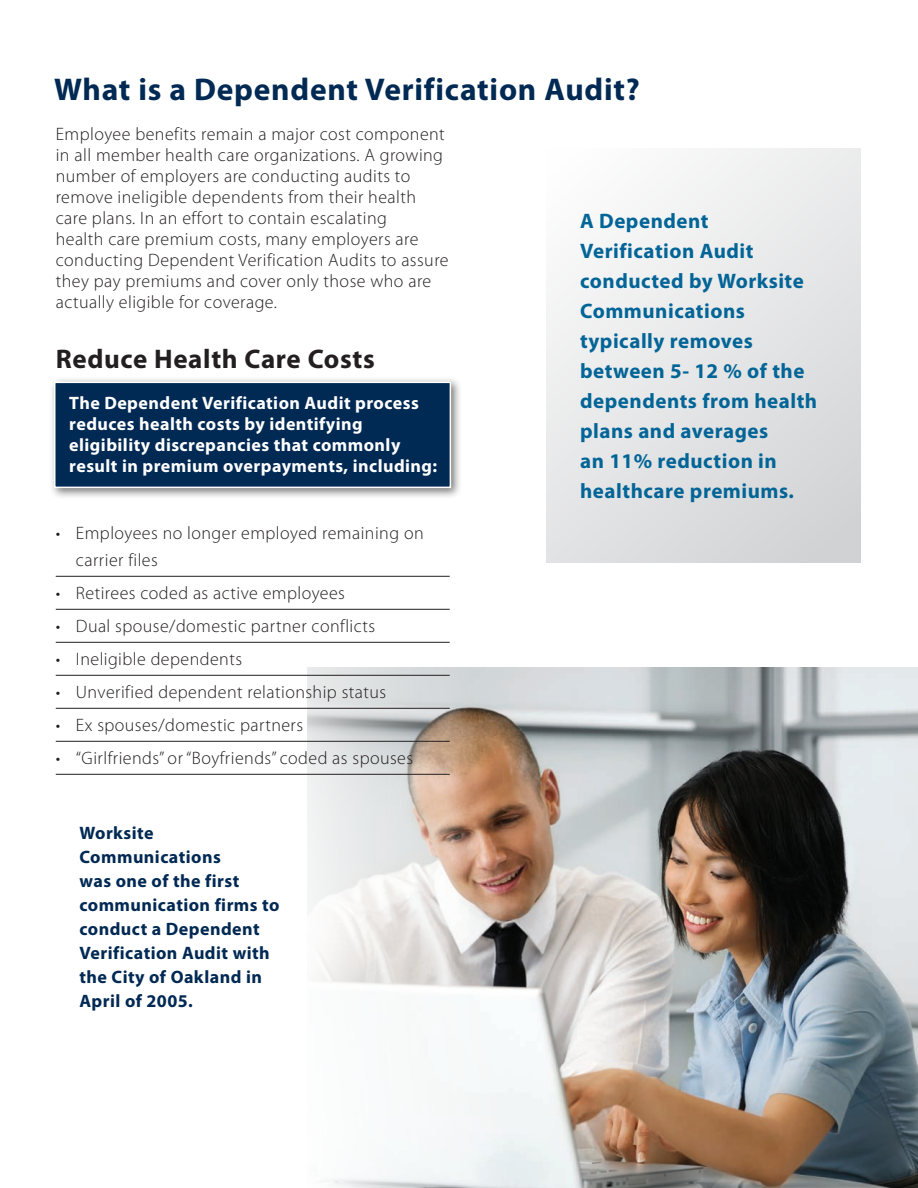
<style>
.page{position:relative;width:918px;height:1188px;background:#fff}
.page>*{position:absolute;margin:0;border:0;box-sizing:border-box;transform-origin:0 0}
.t1{font:700 31.5px "Myriad Pro";letter-spacing:.025em;color:#002953}
.t2{font:700 27px "Myriad Pro";letter-spacing:.025em;color:#231f20}
.t3{font:700 21px/30px "Myriad Pro";letter-spacing:.025em;color:#026597}
.t4{font:300 18px/21px "Myriad Pro";letter-spacing:.025em;color:#231f20}
.t5{font:700 18px/21px "Myriad Pro";letter-spacing:.025em;color:#fff}
.t6{font:700 18px/24px "Myriad Pro";letter-spacing:.025em;color:#002953}
</style>
<div class="page">
<img style="left:307px;top:668px;width:611px;height:520px">
<div style="left:49px;top:377px;width:414px;height:123px;background:#231f20;opacity:.6"></div>
<div style="left:54px;top:382px;width:397px;height:106px;background:#002953;border:2px solid #fff"></div>
<div style="left:546px;top:148px;width:315px;height:415px;background:linear-gradient(to bottom,#f6f6f6,#d8d9da)"></div>
<hr style="left:56px;top:576px;width:394px;height:1px;background:#231f20">
<hr style="left:56px;top:609px;width:394px;height:1px;background:#231f20">
<hr style="left:56px;top:642px;width:394px;height:1px;background:#231f20">
<hr style="left:56px;top:675px;width:394px;height:1px;background:#231f20">
<hr style="left:56px;top:708px;width:394px;height:1px;background:#231f20">
<hr style="left:56px;top:741px;width:394px;height:1px;background:#231f20">
<hr style="left:56px;top:774px;width:394px;height:1px;background:#231f20">
<h1 class="t1" style="left:54px;top:69px;width:587px">What is a Dependent Verification Audit?</h1>
<p class="t4" style="left:56px;top:123px;width:394px">Employee benefits remain a major cost component in all member health care organizations. A growing number of employers are conducting audits to remove ineligible dependents from their health care plans. In an effort to contain escalating<br>health care premium costs, many employers are conducting Dependent Verification Audits to assure they pay premiums and cover only those who are actually eligible for coverage.</p>
<h2 class="t2" style="left:56px;top:341px;width:321px">Reduce Health Care Costs</h2>
<p class="t5" style="left:69px;top:392px;width:369px">The Dependent Verification Audit process reduces health costs by identifying eligibility discrepancies that commonly result in premium overpayments, including:</p>
<p class="t4" style="left:76px;top:520px;width:349px;line-height:27px;text-indent:-20px">• Employees no longer employed remaining on carrier files</p>
<p class="t4" style="left:56px;top:583px;width:291px">• Retirees coded as active employees</p>
<p class="t4" style="left:56px;top:616px;width:321px">• Dual spouse/domestic partner conflicts</p>
<p class="t4" style="left:56px;top:649px;width:188px">• Ineligible dependents</p>
<p class="t4" style="left:56px;top:682px;width:332px">• Unverified dependent relationship status</p>
<p class="t4" style="left:56px;top:715px;width:249px">• Ex spouses/domestic partners</p>
<p class="t4" style="left:56px;top:748px;width:359px">• “Girlfriends” or “Boyfriends” coded as spouses</p>
<p class="t6" style="left:80px;top:820px;width:202px">Worksite<br>Communications<br>was one of the first communication firms to conduct a Dependent<br>Verification Audit with the City of Oakland in<br>April of 2005.</p>
<p class="t3" style="left:580px;top:206px;width:239px">A Dependent<br>Verification Audit conducted by Worksite<br>Communications typically removes between 5- 12 % of the dependents from health plans and averages<br>an 11% reduction in healthcare premiums.</p>
</div>
